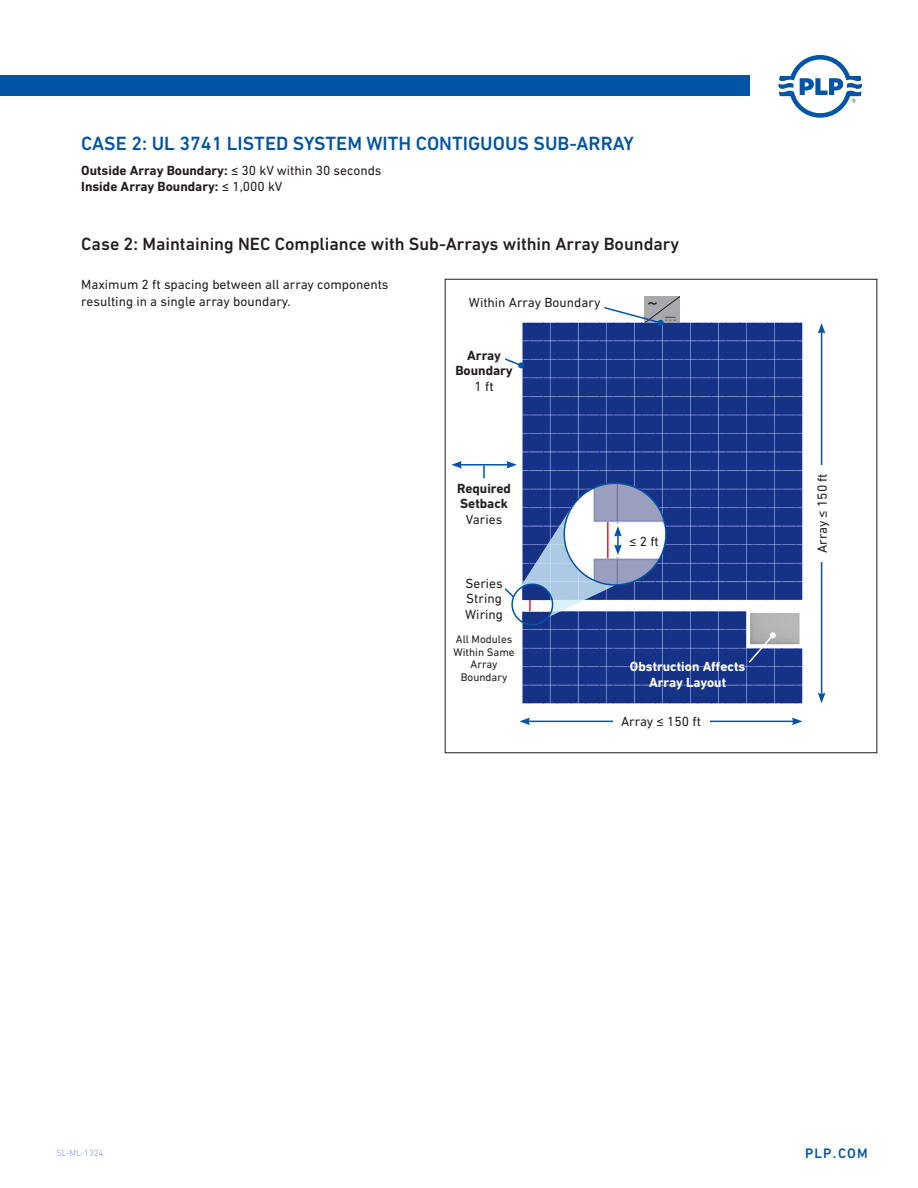
<style>
.page{position:relative;width:918px;height:1188px;background:#fff}
.page>*{position:absolute;margin:0;border:0;box-sizing:border-box;transform-origin:0 0}
.t1{font:20.1px "DIN Next LT Pro";color:#231f20}
.t2{font:500 19.5px "DIN Next LT Pro";color:#0154a6}
.t3{font:500 18px "DIN Next LT Pro";color:#231f20}
.t4{font:500 13.95px "DIN Next LT Pro";letter-spacing:.08em;color:#0154a6}
.t5{font:13.5px/16.5px "DIN Next LT Pro";color:#231f20}
.t6{font:700 13.5px "DIN Next LT Pro";color:#231f20}
.t7{font:700 13.5px/16.5px "DIN Next LT Pro";color:#fff;text-align:center}
.t8{font:11.4px "DIN Next LT Pro";color:#231f20}
.t9{font:11.25px "DIN Next LT Pro";color:#231f20}
.t10{font:300 9px "DIN Next LT Pro";color:#8393ca}
.t11{font:7.05px "DIN Next LT Pro";color:#231f20}
.s1{font-weight:400}
</style>
<div class="page">
<div style="left:0;top:75px;width:750px;height:21px;background:#0154a6"></div>
<svg style="left:779px;top:55px;width:83px;height:63px"></svg>
<img style="left:483px;top:322px;width:343px;height:382px">
<hr style="left:528px;top:721px;width:266px;height:1px;background:#0154a6">
<svg style="left:519px;top:718px;width:11px;height:7px"></svg>
<svg style="left:792px;top:718px;width:10px;height:7px"></svg>
<div style="left:613px;top:711px;width:96px;height:21px;background:#fff"></div>
<hr style="left:821px;top:331px;width:1px;height:364px;background:#0154a6">
<svg style="left:818px;top:693px;width:7px;height:10px"></svg>
<svg style="left:818px;top:323px;width:7px;height:11px"></svg>
<div style="left:811px;top:465px;width:21px;height:97px;background:#fff"></div>
<svg style="left:603px;top:297px;width:77px;height:29px"></svg>
<svg style="left:503px;top:357px;width:21px;height:11px"></svg>
<hr style="left:460px;top:464px;width:49px;height:2px;background:#0154a6">
<svg style="left:506px;top:461px;width:11px;height:8px"></svg>
<svg style="left:451px;top:461px;width:11px;height:8px"></svg>
<svg style="left:483px;top:465px;width:2px;height:13px"></svg>
<svg style="left:747px;top:632px;width:29px;height:32px"></svg>
<svg style="left:503px;top:476px;width:172px;height:153px"></svg>
<p class="t2" style="left:81px;top:132px;width:555px">CASE 2: UL 3741 LISTED SYSTEM WITH CONTIGUOUS SUB-ARRAY</p>
<p class="t6" style="left:81px;top:162px;width:302px">Outside Array Boundary: <span class="s1">≤ 30 kV within 30 seconds</span></p>
<p class="t6" style="left:81px;top:179px;width:203px">Inside Array Boundary: <span class="s1">≤ 1,000 kV</span></p>
<p class="t3" style="left:81px;top:233px;width:599px">Case 2: Maintaining NEC Compliance with Sub-Arrays within Array Boundary</p>
<p class="t5" style="left:81px;top:276px;width:309px">Maximum 2 ft spacing between all array components resulting in a single array boundary.</p>
<p class="t5" style="left:469px;top:294px;width:133px">Within Array Boundary</p>
<p class="t6" style="left:467px;top:347px;width:35px">Array</p>
<p class="t6" style="left:455px;top:363px;width:59px">Boundary</p>
<p class="t5" style="left:475px;top:378px;width:21px">1 ft</p>
<p class="t1" style="left:647px;top:290px;width:12px">~</p>
<p class="t8" style="left:665px;top:306px;width:12px">__</p>
<p class="t11" style="left:665px;top:315px;width:12px">- - -</p>
<p class="t6" style="left:457px;top:480px;width:55px">Required</p>
<p class="t6" style="left:460px;top:496px;width:49px">Setback</p>
<p class="t5" style="left:466px;top:511px;width:38px">Varies</p>
<p class="t5" style="left:465px;top:575px;width:39px">Series</p>
<p class="t5" style="left:466px;top:590px;width:37px">String</p>
<p class="t5" style="left:465px;top:606px;width:39px">Wiring</p>
<p class="t9" style="left:456px;top:633px;width:58px">All Modules</p>
<p class="t9" style="left:454px;top:645px;width:63px">Within Same</p>
<p class="t9" style="left:471px;top:658px;width:28px">Array</p>
<p class="t9" style="left:461px;top:670px;width:48px">Boundary</p>
<p class="t5" style="left:629px;top:533px;width:31px">≤ 2 ft</p>
<p class="t7" style="left:630px;top:658px;width:117px">Obstruction Affects<br>Array Layout</p>
<p class="t5" style="left:621px;top:713px;width:81px">Array ≤ 150 ft</p>
<p class="t5" style="left:814px;top:553px;width:81px;rotate:-90deg">Array ≤ 150 ft</p>
<p class="t10" style="left:56px;top:1148px;width:49px">SL-ML-1324</p>
<p class="t4" style="left:805px;top:1145px;width:64px">PLP.COM</p>
</div>
